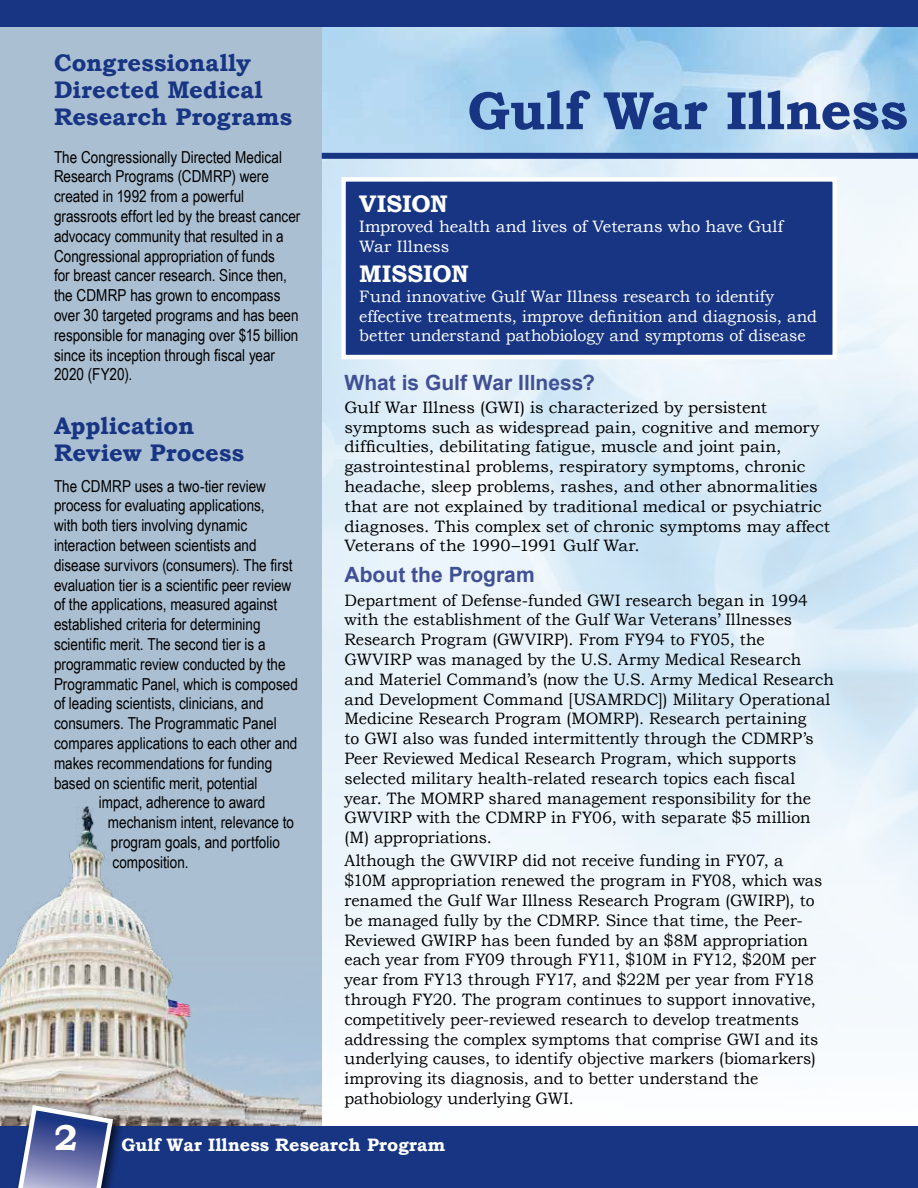
<style>
.page{position:relative;width:918px;height:1188px;background:#fff}
.page>*{position:absolute;margin:0;border:0;box-sizing:border-box;transform-origin:0 0}
.t1{font:700 54px "Bookman Old Style";letter-spacing:.005em;color:#173583}
.t2{font:700 24px/27px "Bookman Old Style";color:#173583}
.t3{font:700 24px "Bookman Old Style";letter-spacing:-.005em;color:#fff}
.t4{font:700 21px "Arial";color:#415094}
.t5{font:700 18px "Bookman Old Style";color:#fff}
.t6{font:16.5px/19.8px "Bookman Old Style";letter-spacing:-.005em;color:#000;scale:.96 1}
.t7{font:16.5px/19.8px "Arial Narrow";color:#000}
.t8{font:16.5px/19.8px "Bookman Old Style";letter-spacing:-.005em;color:#000}
.t9{font:16.5px/19.8px "Bookman Old Style";letter-spacing:-.005em;color:#fff}
.s1{font-size:36px}
</style>
<div class="page">
<div style="left:0;top:0;width:322px;height:1126px;background:#abbfd2"></div>
<img style="left:0;top:806px;width:322px;height:320px">
<div style="left:0;top:1126px;width:918px;height:62px;background:#173583"></div>
<div style="left:7px;top:1101px;width:117px;height:87px;background:#000;opacity:.7"></div>
<svg style="left:8px;top:1103px;width:108px;height:85px"></svg>
<div style="left:0;top:0;width:918px;height:27px;background:#173583"></div>
<div style="left:344px;top:179px;width:491px;height:178px;background:#173583"></div>
<div style="left:341px;top:177px;width:496px;height:182px;border:4px solid #fff"></div>
<div style="left:322px;top:153px;width:596px;height:6px;background:#173583"></div>
<h2 class="t2" style="left:54px;top:49px;width:240px">Congressionally<br>Directed Medical<br>Research Programs</h2>
<p class="t7" style="left:54px;top:146px;width:248px">The Congressionally Directed Medical Research Programs (CDMRP) were created in 1992 from a powerful grassroots effort led by the breast cancer advocacy community that resulted in a Congressional appropriation of funds<br>for breast cancer research. Since then, the CDMRP has grown to encompass over 30 targeted programs and has been responsible for managing over $15 billion since its inception through fiscal year 2020 (FY20).</p>
<h2 class="t2" style="left:54px;top:412px;width:192px">Application<br>Review Process</h2>
<p class="t7" style="left:54px;top:475px;width:214px">The CDMRP uses a two-tier review</p>
<p class="t7" style="left:54px;top:495px;width:212px">process for evaluating applications,</p>
<p class="t7" style="left:54px;top:515px;width:195px">with both tiers involving dynamic</p>
<p class="t7" style="left:54px;top:535px;width:204px">interaction between scientists and</p>
<p class="t7" style="left:54px;top:554px;width:240px">disease survivors (consumers). The first</p>
<p class="t7" style="left:54px;top:574px;width:239px">evaluation tier is a scientific peer review</p>
<p class="t7" style="left:54px;top:594px;width:225px">of the applications, measured against</p>
<p class="t7" style="left:54px;top:614px;width:208px">established criteria for determining</p>
<p class="t7" style="left:54px;top:634px;width:213px">scientific merit. The second tier is a</p>
<p class="t7" style="left:54px;top:653px;width:233px">programmatic review conducted by the</p>
<p class="t7" style="left:54px;top:673px;width:245px">Programmatic Panel, which is composed</p>
<p class="t7" style="left:54px;top:693px;width:211px">of leading scientists, clinicians, and</p>
<p class="t7" style="left:54px;top:713px;width:224px">consumers. The Programmatic Panel</p>
<p class="t7" style="left:54px;top:733px;width:245px">compares applications to each other and</p>
<p class="t7" style="left:54px;top:752px;width:220px">makes recommendations for funding</p>
<p class="t7" style="left:54px;top:772px;width:205px">based on scientific merit, potential</p>
<p class="t7" style="left:99px;top:792px;width:168px">impact, adherence to award</p>
<p class="t7" style="left:108px;top:812px;width:188px">mechanism intent, relevance to</p>
<p class="t7" style="left:111px;top:832px;width:171px">program goals, and portfolio</p>
<p class="t7" style="left:112px;top:851px;width:78px">composition.</p>
<h1 class="t1" style="left:468px;top:72px;width:442px">Gulf War Illness</h1>
<h2 class="t3" style="left:359px;top:187px;width:90px">VISION</h2>
<p class="t9" style="left:359px;top:217px;width:425px">Improved health and lives of Veterans who have Gulf<br>War Illness</p>
<h2 class="t3" style="left:359px;top:256px;width:111px">MISSION</h2>
<p class="t9" style="left:359px;top:286px;width:459px">Fund innovative Gulf War Illness research to identify effective treatments, improve definition and diagnosis, and better understand pathobiology and symptoms of disease</p>
<p class="t4" style="left:345px;top:367px;width:252px">What is Gulf War Illness?</p>
<p class="t8" style="left:345px;top:397px;width:487px">Gulf War Illness (GWI) is characterized by persistent symptoms such as widespread pain, cognitive and memory difficulties, debilitating fatigue, muscle and joint pain, gastrointestinal problems, respiratory symptoms, chronic headache, sleep problems, rashes, and other abnormalities that are not explained by traditional medical or psychiatric diagnoses. This complex set of chronic symptoms may affect Veterans of the 1990–1991 Gulf War.</p>
<p class="t4" style="left:345px;top:560px;width:192px">About the Program</p>
<p class="t6" style="left:345px;top:590px;width:511px">Department of Defense-funded GWI research began in 1994 with the establishment of the Gulf War Veterans’ Illnesses Research Program (GWVIRP). From FY94 to FY05, the GWVIRP was managed by the U.S. Army Medical Research and Materiel Command’s (now the U.S. Army Medical Research and Development Command [USAMRDC]) Military Operational Medicine Research Program (MOMRP). Research pertaining<br>to GWI also was funded intermittently through the CDMRP’s Peer Reviewed Medical Research Program, which supports selected military health-related research topics each fiscal year. The MOMRP shared management responsibility for the GWVIRP with the CDMRP in FY06, with separate $5 million (M) appropriations.</p>
<p class="t6" style="left:345px;top:851px;width:499px">Although the GWVIRP did not receive funding in FY07, a $10M appropriation renewed the program in FY08, which was renamed the Gulf War Illness Research Program (GWIRP), to be managed fully by the CDMRP. Since that time, the Peer-Reviewed GWIRP has been funded by an $8M appropriation each year from FY09 through FY11, $10M in FY12, $20M per year from FY13 through FY17, and $22M per year from FY18 through FY20. The program continues to support innovative, competitively peer-reviewed research to develop treatments addressing the complex symptoms that comprise GWI and its underlying causes, to identify objective markers (biomarkers) improving its diagnosis, and to better understand the pathobiology underlying GWI.</p>
<p class="t5" style="left:54px;top:1132px;width:393px"><span class="s1">2</span> Gulf War Illness Research Program</p>
</div>
